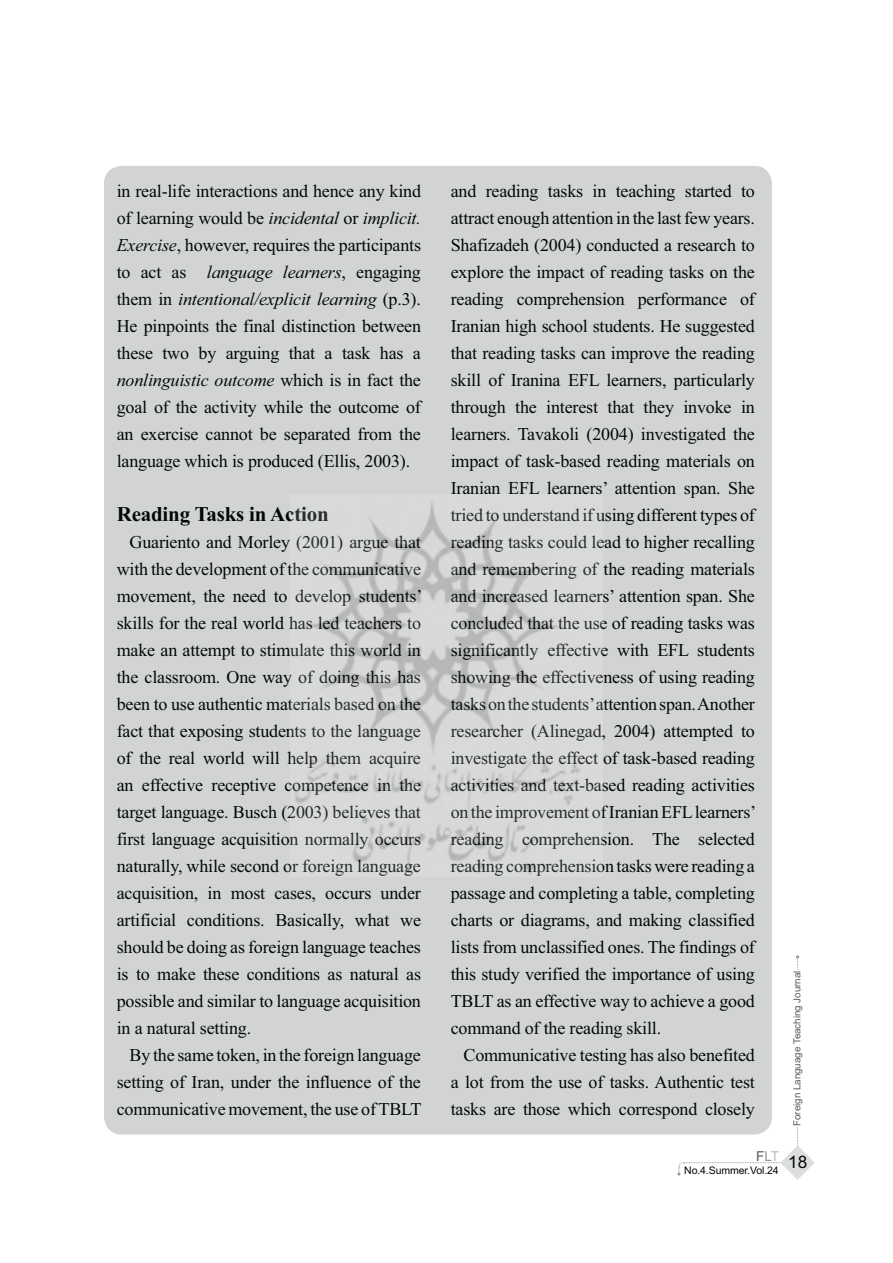
<style>
.page{position:relative;width:893px;height:1263px;background:#fff}
.page>*{position:absolute;margin:0;border:0;box-sizing:border-box;transform-origin:0 0}
.t1{font:700 21px "Times New Roman";letter-spacing:-.01em;color:#040809}
.t2{font:18px/27px "Times New Roman";letter-spacing:-.01em;color:#040809;text-align:justify}
.t3{font:17.25px "Arial";color:#040809}
.t4{font:10.5px "Arial";letter-spacing:-.01em;color:#040809}
.t5{font:9.75px "Arial";color:#58595b}
.s1{font-style:italic}
</style>
<div class="page">
<div style="left:104px;top:166px;width:668px;height:969px;background:#d2d3d4;border-radius:18px"></div>
<svg style="left:677px;top:955px;width:137px;height:225px"></svg>
<div style="left:793px;top:970px;width:9px;height:156px;background:#fff"></div>
<img style="left:295px;top:504px;width:284px;height:370px">
<p class="t2" style="left:117px;top:180px;width:306px">in real-life interactions and hence any kind of learning would be <span class="s1">incidental</span> or <span class="s1">implicit.<br>Exercise</span>, however, requires the participants to act as <span class="s1">language learners</span>, engaging them in <span class="s1">intentional/explicit learning</span> (p.3).<br>He pinpoints the final distinction between these two by arguing that a task has a <span class="s1">nonlinguistic outcome</span> which is in fact the goal of the activity while the outcome of an exercise cannot be separated from the language which is produced (Ellis, 2003).</p>
<p class="t1" style="left:117px;top:508px;width:213px">Reading Tasks in Action</p>
<p class="t2" style="left:117px;top:531px;width:307px;text-indent:13px">Guariento and Morley (2001) argue that with the development of the communicative movement, the need to develop students’ skills for the real world has led teachers to make an attempt to stimulate this world in the classroom. One way of doing this has been to use authentic materials based on the fact that exposing students to the language of the real world will help them acquire an effective receptive competence in the target language. Busch (2003) believes that first language acquisition normally occurs naturally, while second or foreign language acquisition, in most cases, occurs under artificial conditions. Basically, what we should be doing as foreign language teaches is to make these conditions as natural as possible and similar to language acquisition in a natural setting.</p>
<p class="t2" style="left:117px;top:1044px;width:306px;text-indent:13px">By the same token, in the foreign language setting of Iran, under the influence of the communicative movement, the use of TBLT</p>
<p class="t2" style="left:450px;top:180px;width:307px">and reading tasks in teaching started to attract enough attention in the last few years.<br>Shafizadeh (2004) conducted a research to explore the impact of reading tasks on the reading comprehension performance of Iranian high school students. He suggested that reading tasks can improve the reading skill of Iranina EFL learners, particularly through the interest that they invoke in learners. Tavakoli (2004) investigated the impact of task-based reading materials on Iranian EFL learners’ attention span. She tried to understand if using different types of reading tasks could lead to higher recalling and remembering of the reading materials and increased learners’ attention span. She concluded that the use of reading tasks was significantly effective with EFL students showing the effectiveness of using reading tasks on the students’ attention span. Another researcher (Alinegad, 2004) attempted to investigate the effect of task-based reading activities and text-based reading activities on the improvement of Iranian EFL learners’ reading comprehension. The selected reading comprehension tasks were reading a passage and completing a table, completing charts or diagrams, and making classified lists from unclassified ones. The findings of this study verified the importance of using TBLT as an effective way to achieve a good command of the reading skill.</p>
<p class="t2" style="left:450px;top:1044px;width:306px;text-indent:13px">Communicative testing has also benefited a lot from the use of tasks. Authentic test tasks are those which correspond closely</p>
<p class="t5" style="left:791px;top:1126px;width:157px;rotate:-90deg">Foreign Language Teaching Journal</p>
<p class="t3" style="left:756px;top:1152px;width:53px"><sup>F</sup><sup>L</sup><sup>T</sup> 18</p>
<p class="t4" style="left:684px;top:1164px;width:96px">No.4.Summer.Vol.24</p>
</div>
